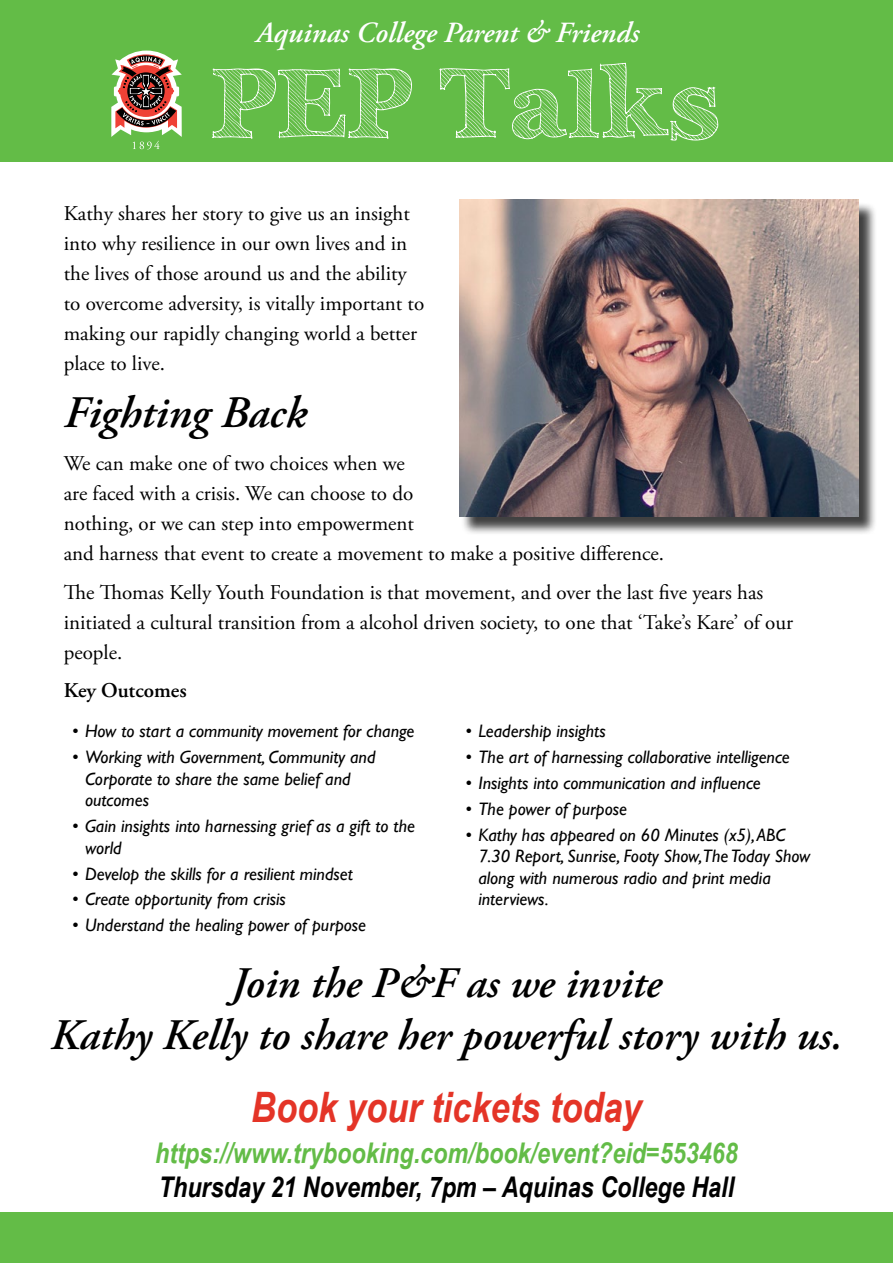
<style>
.page{position:relative;width:893px;height:1263px;background:#fff}
.page>*{position:absolute;margin:0;border:0;box-sizing:border-box;transform-origin:0 0}
.t1{font:99.9px "Archistico";color:#fff}
.t2{font:italic 600 45px "Adobe Garamond Pro";color:#000}
.t3{font:italic 600 43.5px/52.2px "Adobe Garamond Pro";color:#000;text-align:center}
.t4{font:italic 700 42px "Arial Narrow";color:#e43427}
.t5{font:italic 600 29.25px "Adobe Garamond Pro";color:#fff}
.t6{font:italic 700 28.5px "Arial Narrow";color:#63bc47}
.t7{font:italic 700 28.5px "Arial Narrow";color:#000}
.t8{font:21px/30px "Adobe Garamond Pro";color:#000}
.t9{font:600 21px "Adobe Garamond Pro";color:#000}
.t10{font:italic 18px/21.6px "Gill Sans";color:#000}
</style>
<div class="page">
<div style="left:0;top:0;width:893px;height:162px;background:#63bc47"></div>
<div style="left:0;top:1212px;width:893px;height:51px;background:#63bc47"></div>
<svg style="left:111px;top:51px;width:71px;height:99px"></svg>
<div style="left:461px;top:202px;width:416px;height:334px;background:#000;opacity:.75"></div>
<img style="left:459px;top:200px;width:400px;height:317px">
<h3 class="t5" style="left:256px;top:16px;width:385px">Aquinas College Parent &amp; Friends</h3>
<h1 class="t1" style="left:211px;top:46px;width:510px">PEP Talks</h1>
<p class="t8" style="left:64px;top:199px;width:362px">Kathy shares her story to give us an insight into why resilience in our own lives and in the lives of those around us and the ability to overcome adversity, is vitally important to making our rapidly changing world a better place to live.</p>
<h2 class="t2" style="left:64px;top:387px;width:244px">Fighting Back</h2>
<p class="t8" style="left:64px;top:449px;width:602px">We can make one of two choices when we<br>are faced with a crisis. We can choose to do<br>nothing, or we can step into empowerment<br>and harness that event to create a movement to make a positive difference.</p>
<p class="t8" style="left:64px;top:578px;width:731px">The Thomas Kelly Youth Foundation is that movement, and over the last five years has initiated a cultural transition from a alcohol driven society, to one that ‘Take’s Kare’ of our people.</p>
<p class="t9" style="left:64px;top:678px;width:124px">Key Outcomes</p>
<p class="t10" style="left:72px;top:720px;width:344px">• How to start a community movement for change</p>
<p class="t10" style="left:85px;top:746px;width:292px;text-indent:-13px">• Working with Government, Community and<br>Corporate to share the same belief and outcomes</p>
<p class="t10" style="left:85px;top:815px;width:331px;text-indent:-13px">• Gain insights into harnessing grief as a gift to the world</p>
<p class="t10" style="left:72px;top:862px;width:282px">• Develop the skills for a resilient mindset</p>
<p class="t10" style="left:72px;top:888px;width:215px">• Create opportunity from crisis</p>
<p class="t10" style="left:72px;top:914px;width:295px">• Understand the healing power of purpose</p>
<p class="t10" style="left:466px;top:720px;width:142px">• Leadership insights</p>
<p class="t10" style="left:466px;top:746px;width:326px">• The art of harnessing collaborative intelligence</p>
<p class="t10" style="left:466px;top:772px;width:297px">• Insights into communication and influence</p>
<p class="t10" style="left:466px;top:798px;width:163px">• The power of purpose</p>
<p class="t10" style="left:478px;top:824px;width:333px;text-indent:-13px">• Kathy has appeared on 60 Minutes (x5), ABC 7.30 Report, Sunrise, Footy Show,The Today Show along with numerous radio and print media interviews.</p>
<h3 class="t3" style="left:50px;top:959px;width:793px">Join the P&amp;F as we invite<br>Kathy Kelly to share her powerful story with us.</h3>
<h3 class="t4" style="left:251px;top:1075px;width:392px">Book your tickets today</h3>
<h3 class="t6" style="left:155px;top:1131px;width:584px">https://www.trybooking.com/book/event?eid=553468</h3>
<h3 class="t7" style="left:159px;top:1165px;width:577px">Thursday 21 November, 7pm – Aquinas College Hall</h3>
</div>
